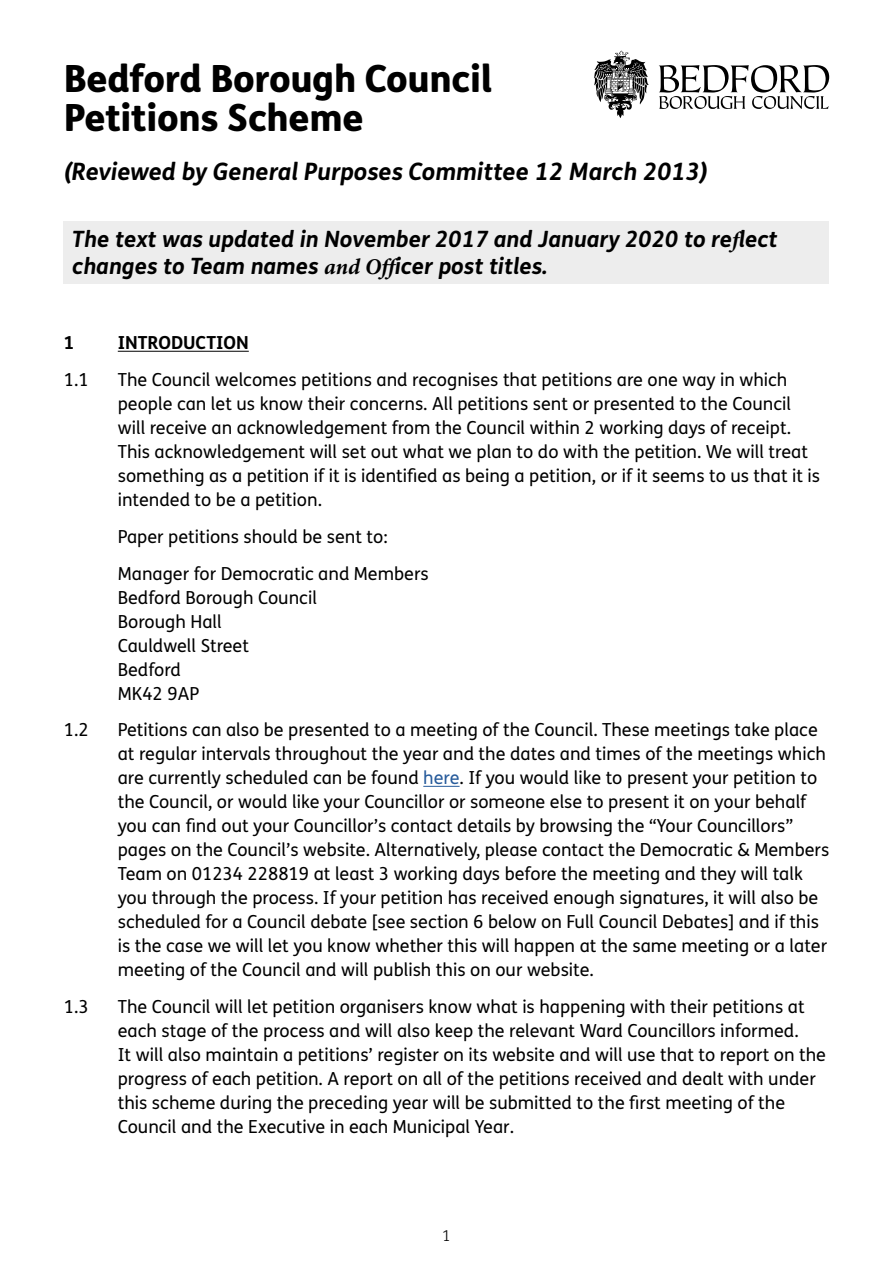
<style>
.page{position:relative;width:893px;height:1263px;background:#fff}
.page>*{position:absolute;margin:0;border:0;box-sizing:border-box;transform-origin:0 0}
.t1{font:800 37.5px/39px "FS Me Pro";letter-spacing:-.01em;color:#000}
.t2{font:italic 700 24px "FS Me Pro";color:#000}
.t3{font:italic 700 22.5px/27px "FS Me Pro";color:#000}
.t4{font:18px/24px "FS Me Pro";color:#000}
.t5{font:700 18px "FS Me Pro";color:#000}
.t6{font:300 15px "FS Me Pro";color:#000}
.s1{font-family:"Minion Pro"}
.s2{color:#275b9b}
</style>
<div class="page">
<hr style="left:118px;top:351px;width:131px;height:1px;background:#000">
<hr style="left:423px;top:786px;width:37px;height:1px;background:#275b9b">
<div style="left:64px;top:221px;width:765px;height:63px;background:#ededed"></div>
<svg style="left:659px;top:65px;width:170px;height:44px"></svg>
<svg style="left:594px;top:50px;width:55px;height:68px"></svg>
<h1 class="t1" style="left:64px;top:57px;width:430px">Bedford Borough Council<br>Petitions Scheme</h1>
<h2 class="t2" style="left:64px;top:153px;width:646px">(Reviewed by General Purposes Committee 12 March 2013)</h2>
<p class="t3" style="left:72px;top:224px;width:707px">The text was updated in November 2017 and January 2020 to re<span class="s1">f</span>lect changes to Team names <span class="s1">and Off</span>icer post titles.</p>
<p class="t5" style="left:64px;top:329px;width:12px">1</p>
<p class="t5" style="left:118px;top:329px;width:133px">INTRODUCTION</p>
<p class="t4" style="left:64px;top:368px;width:26px">1.1</p>
<p class="t4" style="left:118px;top:368px;width:704px">The Council welcomes petitions and recognises that petitions are one way in which people can let us know their concerns. All petitions sent or presented to the Council will receive an acknowledgement from the Council within 2 working days of receipt.<br>This acknowledgement will set out what we plan to do with the petition. We will treat something as a petition if it is identified as being a petition, or if it seems to us that it is intended to be a petition.</p>
<p class="t4" style="left:118px;top:518px;width:312px;line-height:36.8px">Paper petitions should be sent to:<br>Manager for Democratic and Members</p>
<p class="t4" style="left:118px;top:585px;width:201px">Bedford Borough Council<br>Borough Hall<br>Cauldwell Street<br>Bedford<br>MK42 9AP</p>
<p class="t4" style="left:64px;top:718px;width:26px">1.2</p>
<p class="t4" style="left:118px;top:718px;width:713px">Petitions can also be presented to a meeting of the Council. These meetings take place at regular intervals throughout the year and the dates and times of the meetings which are currently scheduled can be found <span class="s2">here</span>. If you would like to present your petition to the Council, or would like your Councillor or someone else to present it on your behalf you can find out your Councillor’s contact details by browsing the “Your Councillors” pages on the Council’s website. Alternatively, please contact the Democratic &amp; Members Team on 01234 228819 at least 3 working days before the meeting and they will talk you through the process. If your petition has received enough signatures, it will also be scheduled for a Council debate [see section 6 below on Full Council Debates] and if this is the case we will let you know whether this will happen at the same meeting or a later meeting of the Council and will publish this on our website.</p>
<p class="t4" style="left:64px;top:994px;width:26px">1.3</p>
<p class="t4" style="left:118px;top:994px;width:710px">The Council will let petition organisers know what is happening with their petitions at each stage of the process and will also keep the relevant Ward Councillors informed.<br>It will also maintain a petitions’ register on its website and will use that to report on the progress of each petition. A report on all of the petitions received and dealt with under this scheme during the preceding year will be submitted to the first meeting of the Council and the Executive in each Municipal Year.</p>
<p class="t6" style="left:442px;top:1226px;width:10px">1</p>
</div>
